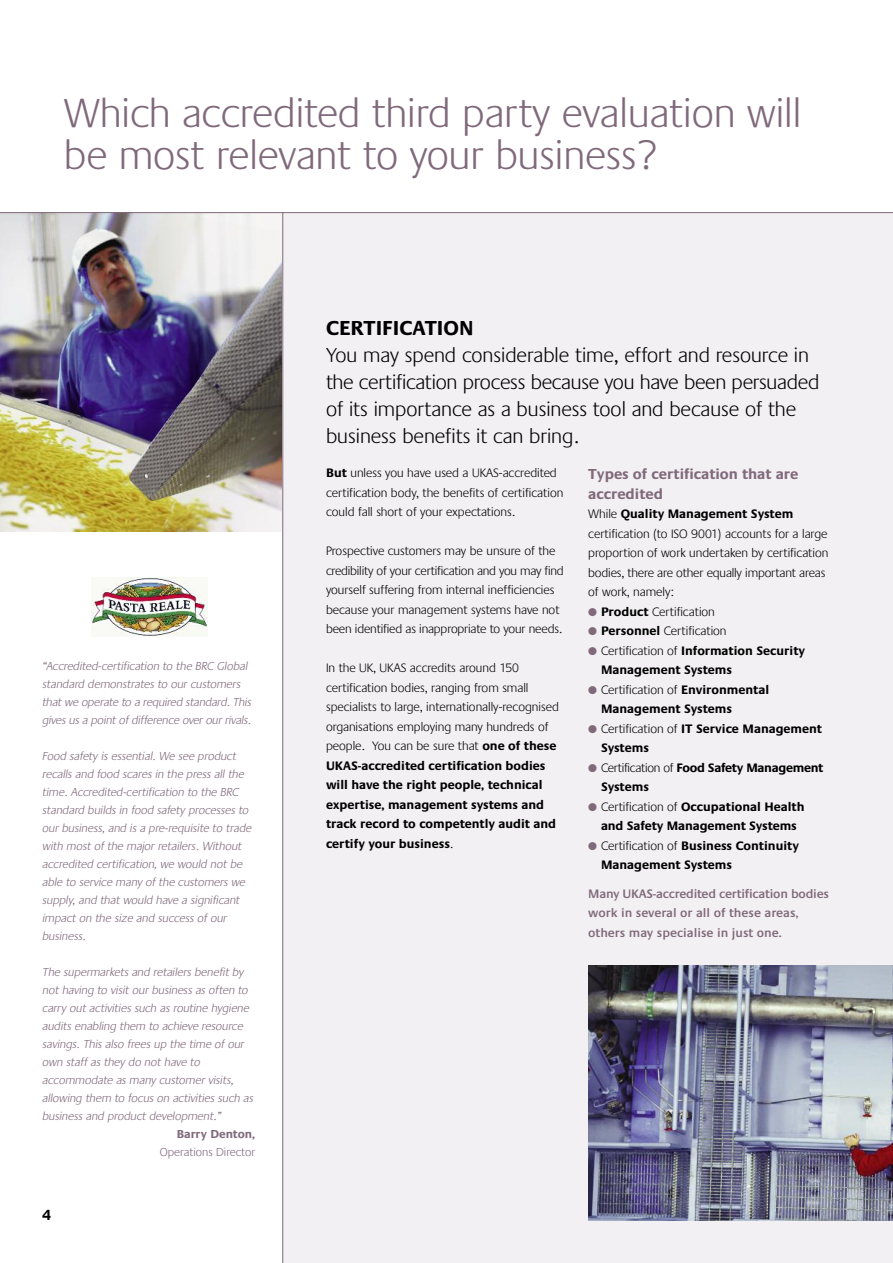
<style>
.page{position:relative;width:893px;height:1263px;background:#fff}
.page>*{position:absolute;margin:0;border:0;box-sizing:border-box;transform-origin:0 0}
.t1{font:300 42px/42px "Praxis EF";color:#80697b}
.t2{font:300 21px/27px "Praxis EF";color:#000}
.t3{font:700 21px "Praxis EF";color:#000}
.t4{font:700 15px/19.5px "Praxis EF";color:#80697b}
.t5{font:700 15px "Praxis EF";color:#000}
.t6{font:300 12.75px/19.5px "Praxis EF";color:#000}
.t7{font:700 12.75px/19.5px "Praxis EF";color:#000}
.t8{font:600 12.75px/19.5px "Praxis EF";letter-spacing:-.005em;color:#80697b}
.t9{font:700 12.75px/19.5px "Praxis EF";letter-spacing:-.025em;color:#000}
.t10{font:italic 300 12px/18px "Praxis";color:#80697b}
.t11{font:300 12px "Praxis EF";color:#80697b}
.t12{font:700 12px "Praxis EF";color:#80697b}
.s1{font-weight:700}
.s2{color:#80697b}
.s3{font-weight:300}
</style>
<div class="page">
<img style="left:0;top:213px;width:282px;height:318px">
<div style="left:283px;top:213px;width:610px;height:1050px;background:#f2f0f2"></div>
<img style="left:588px;top:965px;width:305px;height:255px">
<img style="left:91px;top:577px;width:116px;height:59px">
<hr style="left:282px;top:213px;width:1px;height:1050px;background:#80697b">
<hr style="left:0;top:212px;width:893px;height:1px;background:#80697b">
<h1 class="t1" style="left:64px;top:96px;width:739px">Which accredited third party evaluation will be most relevant to your business?</h1>
<p class="t10" style="left:43px;top:657px;width:211px">“Accredited-certification to the BRC Global standard demonstrates to our customers that we operate to a required standard. This gives us a point of difference over our rivals.</p>
<p class="t10" style="left:43px;top:747px;width:211px">Food safety is essential. We see product recalls and food scares in the press all the time. Accredited-certification to the BRC standard builds in food safety processes to our business, and is a pre-requisite to trade with most of the major retailers. Without accredited certification, we would not be able to service many of the customers we supply, and that would have a significant impact on the size and success of our business.</p>
<p class="t10" style="left:43px;top:963px;width:212px">The supermarkets and retailers benefit by not having to visit our business as often to carry out activities such as routine hygiene audits enabling them to achieve resource savings. This also frees up the time of our own staff as they do not have to accommodate as many customer visits, allowing them to focus on activities such as business and product development.”</p>
<p class="t12" style="left:177px;top:1130px;width:80px">Barry Denton,</p>
<p class="t11" style="left:160px;top:1148px;width:97px">Operations Director</p>
<p class="t5" style="left:43px;top:1209px;width:10px">4</p>
<h2 class="t3" style="left:326px;top:320px;width:149px">CERTIFICATION</h2>
<h2 class="t2" style="left:326px;top:343px;width:495px">You may spend considerable time, effort and resource in the certification process because you have been persuaded of its importance as a business tool and because of the business benefits it can bring.</h2>
<p class="t4" style="left:588px;top:465px;width:212px">Types of certification that are accredited</p>
<p class="t6" style="left:588px;top:505px;width:242px">While <span class="s1">Quality Management System </span>certification (to ISO 9001) accounts for a large proportion of work undertaken by certification bodies, there are other equally important areas of work, namely:</p>
<p class="t6" style="left:588px;top:603px;width:128px"><span class="s2">●</span> <span class="s1">Product</span> Certification</p>
<p class="t6" style="left:588px;top:622px;width:140px"><span class="s2">●</span> <span class="s1">Personnel</span> Certification</p>
<p class="t7" style="left:601px;top:642px;width:206px;text-indent:-13px"><span class="s2">●</span> <span class="s3">Certification of</span> Information Security<br>Management Systems</p>
<p class="t7" style="left:601px;top:681px;width:170px;text-indent:-13px"><span class="s2">●</span> <span class="s3">Certification of</span> Environmental<br>Management Systems</p>
<p class="t7" style="left:601px;top:720px;width:223px;text-indent:-13px"><span class="s2">●</span> <span class="s3">Certification of</span> IT Service Management<br>Systems</p>
<p class="t9" style="left:601px;top:759px;width:224px;text-indent:-13px"><span class="s2">●</span> <span class="s3">Certification of</span> Food Safety Management<br>Systems</p>
<p class="t7" style="left:588px;top:798px;width:218px;text-align:center"><span class="s2">●</span> <span class="s3">Certification of</span> Occupational Health and Safety Management Systems</p>
<p class="t7" style="left:601px;top:837px;width:200px;text-indent:-13px"><span class="s2">●</span> <span class="s3">Certification of</span> Business Continuity<br>Management Systems</p>
<p class="t8" style="left:588px;top:885px;width:242px">Many UKAS-accredited certification bodies work in several or all of these areas, others may specialise in just one.</p>
<p class="t6" style="left:326px;top:464px;width:239px"><span class="s1">But</span> unless you have used a UKAS-accredited certification body, the benefits of certification could fall short of your expectations.</p>
<p class="t6" style="left:326px;top:542px;width:239px">Prospective customers may be unsure of the credibility of your certification and you may find yourself suffering from internal inefficiencies because your management systems have not been identified as inappropriate to your needs.</p>
<p class="t6" style="left:326px;top:659px;width:234px">In the UK, UKAS accredits around 150 certification bodies, ranging from small specialists to large, internationally-recognised organisations employing many hundreds of people. You can be sure that <span class="s1">one of these UKAS-accredited certification bodies will have the right people, technical expertise, management systems and track record to competently audit and certify your business</span>.</p>
</div>
